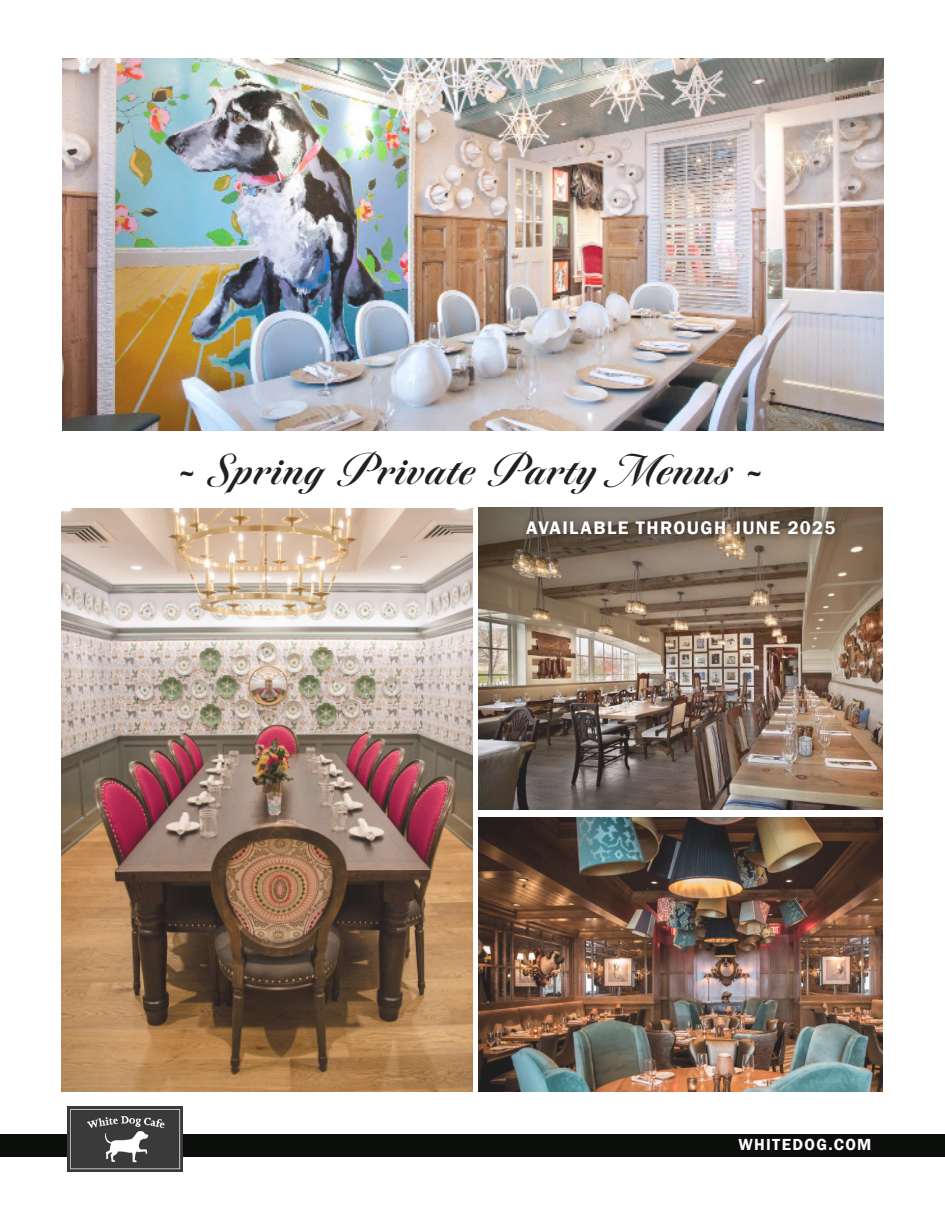
<style>
.page{position:relative;width:945px;height:1215px;background:#fff}
.page>*{position:absolute;margin:0;border:0;box-sizing:border-box;transform-origin:0 0}
.t1{font:700 45px "Tangier";letter-spacing:.05em;color:#231f20}
.t2{font:600 18.75px "Franklin Gothic";letter-spacing:.075em;color:#fff}
.t3{font:600 16.5px "Franklin Gothic";letter-spacing:.08em;color:#fff}
</style>
<div class="page">
<div style="left:0;top:1134px;width:945px;height:23px;background:#0c0e0c"></div>
<img style="left:68px;top:1106px;width:115px;height:66px">
<img style="left:62px;top:508px;width:411px;height:583px">
<img style="left:63px;top:59px;width:820px;height:371px">
<img style="left:479px;top:508px;width:404px;height:302px">
<img style="left:479px;top:817px;width:404px;height:274px">
<div style="left:520px;top:514px;width:324px;height:29px;background:#231f20;opacity:.75"></div>
<p class="t1" style="left:179px;top:445px;width:586px">- Spring Private Party Menus -</p>
<p class="t2" style="left:526px;top:516px;width:311px">AVAILABLE THROUGH JUNE 2025</p>
<p class="t3" style="left:739px;top:1134px;width:134px">WHITEDOG.COM</p>
</div>
